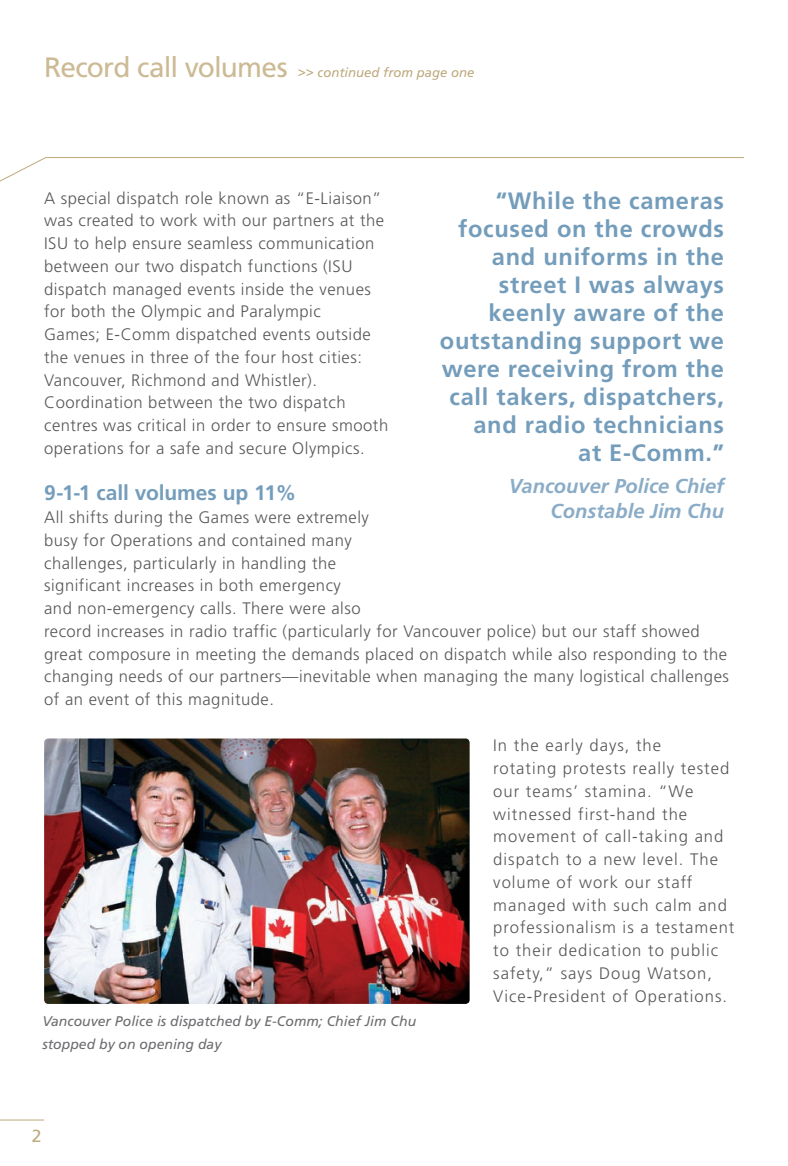
<style>
.page{position:relative;width:788px;height:1166px;background:#fff}
.page>*{position:absolute;margin:0;border:0;box-sizing:border-box;transform-origin:0 0}
.callout{font:700 23.62px/28px "Frutiger";letter-spacing:.03em;color:#749dbb;text-align:right}
.Hed_03{font:700 21px "Frutiger";letter-spacing:-.005em;color:#749dbb}
.callout_quoter{font:italic 700 20.12px/24.5px "Frutiger";color:#8aacc7;text-align:right}
.Hed_01{font:17.5px "Frutiger";color:#bdaa7e}
.Body_intro{font:300 16.62px/22.8px "Frutiger";letter-spacing:.03em;color:#57585a}
.Body_intro-2{font:300 16.62px/22.8px "Frutiger";letter-spacing:.06em;color:#57585a}
.caption_cover{font:italic 14px/22.8px "Frutiger";color:#6c6d70}
.Body_intro-3{font:italic 13.12px "Frutiger";color:#bdaa7e}
.s1{font-style:normal;font-size:28px;color:#cbba93}
</style>
<div class="page">
<hr style="left:0;top:1119px;width:44px;height:1px;background:#bdaa7e">
<img style="left:44px;top:738px;width:425px;height:266px">
<svg style="left:0;top:157px;width:744px;height:25px"></svg>
<p class="Body_intro-3" style="left:44px;top:65px;width:432px"><span class="s1">Record call volumes</span> &gt;&gt; continued from page one</p>
<p class="Body_intro" style="left:44px;top:186px;width:345px">A special dispatch role known as “E-Liaison” was created to work with our partners at the ISU to help ensure seamless communication between our two dispatch functions (ISU dispatch managed events inside the venues for both the Olympic and Paralympic<br>Games; E-Comm dispatched events outside the venues in three of the four host cities:<br>Vancouver, Richmond and Whistler).<br>Coordination between the two dispatch centres was critical in order to ensure smooth operations for a safe and secure Olympics.</p>
<p class="Hed_03" style="left:44px;top:480px;width:254px">9-1-1 call volumes up 11%</p>
<p class="Body_intro" style="left:44px;top:506px;width:686px">All shifts during the Games were extremely<br>busy for Operations and contained many<br>challenges, particularly in handling the<br>significant increases in both emergency<br>and non-emergency calls. There were also<br>record increases in radio traffic (particularly for Vancouver police) but our staff showed great composure in meeting the demands placed on dispatch while also responding to the changing needs of our partners—inevitable when managing the many logistical challenges of an event of this magnitude.</p>
<p class="Body_intro-2" style="left:493px;top:734px;width:243px">In the early days, the<br>rotating protests really tested our teams’ stamina. “We witnessed first-hand the movement of call-taking and dispatch to a new level. The volume of work our staff managed with such calm and professionalism is a testament to their dedication to public safety,” says Doug Watson,<br>Vice-President of Operations.</p>
<p class="callout" style="left:440px;top:186px;width:285px">“While the cameras focused on the crowds and uniforms in the street I was always keenly aware of the outstanding support we were receiving from the call takers, dispatchers, and radio technicians<br>at E-Comm.”</p>
<p class="callout_quoter" style="left:509px;top:474px;width:217px">Vancouver Police Chief<br>Constable Jim Chu</p>
<p class="caption_cover" style="left:42px;top:1009px;width:375px">Vancouver Police is dispatched by E-Comm; Chief Jim Chu stopped by on opening day</p>
<p class="Hed_01" style="left:32px;top:1125px;width:11px">2</p>
</div>
